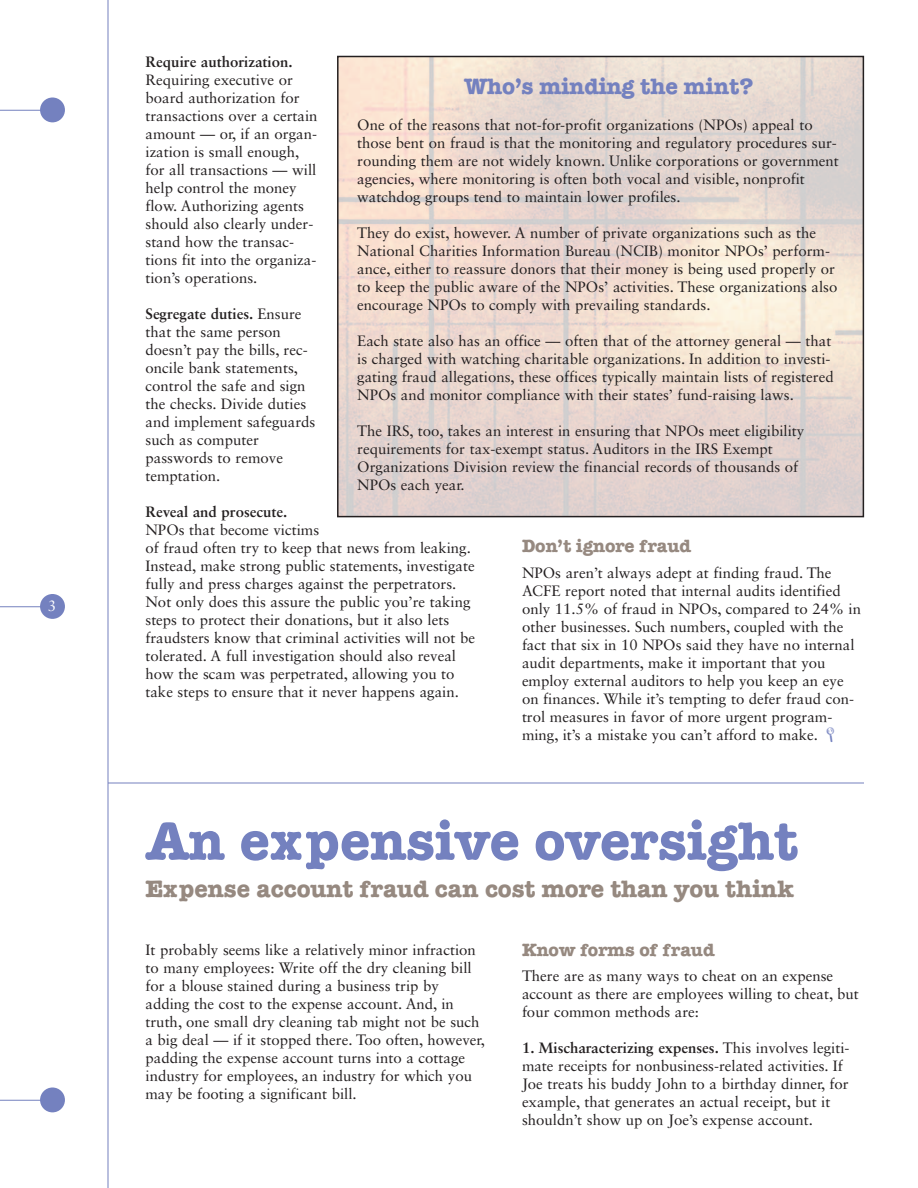
<style>
.page{position:relative;width:918px;height:1188px;background:#fff}
.page>*{position:absolute;margin:0;border:0;box-sizing:border-box;transform-origin:0 0}
.t1{font:700 54px "American Typewriter Std";color:#7481bf}
.t2{font:700 24px "American Typewriter Std";color:#968980}
.t3{font:700 22.5px "American Typewriter Std";color:#7481bf}
.t4{font:700 18px "American Typewriter Std";color:#968980}
.t5{font:15px/18px "Sabon LT Std";color:#231f20}
.t6{font:700 15px "Sabon LT Std";color:#231f20}
.t7{font:15px "Sabon LT Std";color:#fff}
.s1{font-weight:700}
</style>
<div class="page">
<hr style="left:108px;top:0;width:1px;height:1188px;background:#7481bf">
<hr style="left:0;top:110px;width:44px;height:1px;background:#7481bf">
<div style="left:40px;top:98px;width:25px;height:24px;background:#7481bf;border-radius:50%"></div>
<hr style="left:0;top:1100px;width:44px;height:1px;background:#7481bf">
<div style="left:40px;top:1088px;width:25px;height:24px;background:#7481bf;border-radius:50%"></div>
<hr style="left:0;top:606px;width:44px;height:1px;background:#7481bf">
<div style="left:40px;top:594px;width:25px;height:25px;background:#7481bf;border-radius:50%"></div>
<hr style="left:108px;top:783px;width:756px;height:1px;background:#7481bf">
<div style="left:337px;top:56px;width:527px;height:461px;border:2px solid #231f20"></div>
<p class="t7" style="left:48px;top:600px;width:10px">3</p>
<p class="t6" style="left:146px;top:55px;width:149px">Require authorization.</p>
<p class="t5" style="left:146px;top:72px;width:174px">Requiring executive or board authorization for transactions over a certain amount — or, if an organ&shy;ization is small enough, for all transactions — will help control the money flow. Authorizing agents should also clearly under&shy;stand how the transac&shy;tions fit into the organiza&shy;tion’s operations.</p>
<p class="t5" style="left:146px;top:306px;width:171px"><span class="s1">Segregate duties.</span> Ensure that the same person doesn’t pay the bills, rec&shy;oncile bank statements, control the safe and sign the checks. Divide duties and implement safeguards such as computer passwords to remove temptation.</p>
<p class="t6" style="left:146px;top:505px;width:143px">Reveal and prosecute.</p>
<p class="t5" style="left:146px;top:522px;width:331px">NPOs that become victims<br>of fraud often try to keep that news from leaking.<br>Instead, make strong public statements, investigate fully and press charges against the perpetrators.<br>Not only does this assure the public you’re taking steps to protect their donations, but it also lets fraudsters know that criminal activities will not be tolerated. A full investigation should also reveal how the scam was perpetrated, allowing you to take steps to ensure that it never happens again.</p>
<h3 class="t3" style="left:464px;top:79px;width:292px">Who’s minding the mint?</h3>
<p class="t5" style="left:357px;top:117px;width:483px">One of the reasons that not-for-profit organizations (NPOs) appeal to those bent on fraud is that the monitoring and regulatory procedures sur&shy;rounding them are not widely known. Unlike corporations or government agencies, where monitoring is often both vocal and visible, nonprofit watchdog groups tend to maintain lower profiles.</p>
<p class="t5" style="left:357px;top:225px;width:482px">They do exist, however. A number of private organizations such as the National Charities Information Bureau (NCIB) monitor NPOs’ perform&shy;ance, either to reassure donors that their money is being used properly or to keep the public aware of the NPOs’ activities. These organizations also encourage NPOs to comply with prevailing standards.</p>
<p class="t5" style="left:357px;top:333px;width:478px">Each state also has an office — often that of the attorney general — that is charged with watching charitable organizations. In addition to investi&shy;gating fraud allegations, these offices typically maintain lists of registered NPOs and monitor compliance with their states’ fund-raising laws.</p>
<p class="t5" style="left:357px;top:423px;width:449px">The IRS, too, takes an interest in ensuring that NPOs meet eligibility requirements for tax-exempt status. Auditors in the IRS Exempt Organizations Division review the financial records of thousands of NPOs each year.</p>
<p class="t4" style="left:522px;top:540px;width:171px">Don’t ignore fraud</p>
<p class="t5" style="left:522px;top:565px;width:341px">NPOs aren’t always adept at finding fraud. The ACFE report noted that internal audits identified only 11.5% of fraud in NPOs, compared to 24% in other businesses. Such numbers, coupled with the fact that six in 10 NPOs said they have no internal audit departments, make it important that you employ external auditors to help you keep an eye on finances. While it’s tempting to defer fraud con&shy;trol measures in favor of more urgent program&shy;ming, it’s a mistake you can’t afford to make.</p>
<h1 class="t1" style="left:146px;top:823px;width:654px">An expensive oversight</h1>
<h2 class="t2" style="left:146px;top:881px;width:650px">Expense account fraud can cost more than you think</h2>
<p class="t5" style="left:146px;top:942px;width:341px">It probably seems like a relatively minor infraction to many employees: Write off the dry cleaning bill for a blouse stained during a business trip by adding the cost to the expense account. And, in truth, one small dry cleaning tab might not be such a big deal — if it stopped there. Too often, however, padding the expense account turns into a cottage industry for employees, an industry for which you may be footing a significant bill.</p>
<p class="t4" style="left:522px;top:944px;width:194px">Know forms of fraud</p>
<p class="t5" style="left:522px;top:968px;width:338px">There are as many ways to cheat on an expense account as there are employees willing to cheat, but four common methods are:</p>
<p class="t5" style="left:522px;top:1040px;width:329px"><span class="s1">1. Mischaracterizing expenses.</span> This involves legiti&shy;mate receipts for nonbusiness-related activities. If Joe treats his buddy John to a birthday dinner, for example, that generates an actual receipt, but it shouldn’t show up on Joe’s expense account.</p>
</div>
